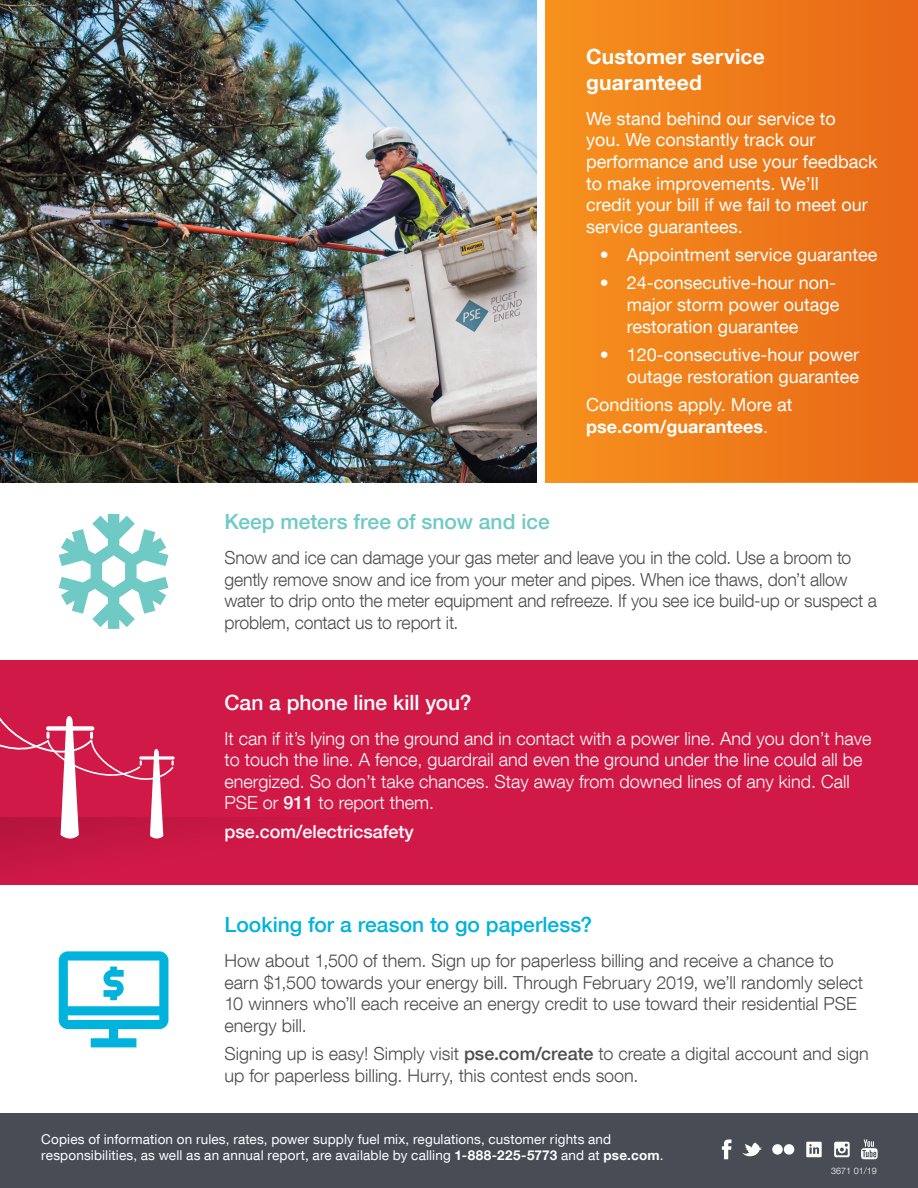
<style>
.page{position:relative;width:918px;height:1188px;background:#fff}
.page>*{position:absolute;margin:0;border:0;box-sizing:border-box;transform-origin:0 0}
.t1{font:500 21px "Helvetica Neue LT Com";color:#00b3dc}
.t2{font:500 21px "Helvetica Neue LT Com";color:#6fc9c4}
.t3{font:700 21px/25.2px "Helvetica Neue LT Com";letter-spacing:.005em;color:#fff}
.t4{font:500 21px "Helvetica Neue LT Com";color:#fff}
.t5{font:300 18px/21.6px "Helvetica Neue LT Com";letter-spacing:-.005em;color:#4d4d4f}
.t6{font:18px/21.6px "Helvetica Neue LT Com";color:#fff}
.t7{font:300 18px/21.6px "Helvetica Neue LT Com";color:#fff}
.t8{font:500 18px "Helvetica Neue LT Com";color:#fff}
.t9{font:13.5px/16.2px "Helvetica Neue LT Com";letter-spacing:.01em;color:#fff}
.t10{font:300 9px "Helvetica Neue LT Com";color:#fff}
.s1{font-weight:700}
.s2{font-weight:300}
.s3{font-weight:500}
</style>
<div class="page">
<div style="left:546px;top:0;width:372px;height:482px;background:linear-gradient(to right,#f7921e,#e86616)"></div>
<div style="left:0;top:1114px;width:918px;height:74px;background:#474c55"></div>
<svg style="left:807px;top:1141px;width:14px;height:17px"></svg>
<svg style="left:835px;top:1141px;width:14px;height:17px"></svg>
<svg style="left:722px;top:1140px;width:10px;height:19px"></svg>
<svg style="left:861px;top:1139px;width:17px;height:20px"></svg>
<div style="left:784px;top:1144px;width:10px;height:11px;background:#fff;border-radius:50%"></div>
<div style="left:772px;top:1144px;width:11px;height:11px;background:#fff;border-radius:50%"></div>
<svg style="left:742px;top:1143px;width:20px;height:14px"></svg>
<svg style="left:834px;top:1142px;width:16px;height:15px"></svg>
<svg style="left:806px;top:1142px;width:16px;height:15px"></svg>
<img style="left:0;top:0;width:537px;height:482px">
<svg style="left:59px;top:514px;width:109px;height:115px"></svg>
<div style="left:0;top:661px;width:918px;height:224px;background:#d11947"></div>
<svg style="left:0;top:716px;width:175px;height:127px"></svg>
<svg style="left:59px;top:951px;width:109px;height:96px"></svg>
<p class="t3" style="left:586px;top:44px;width:180px">Customer service guaranteed</p>
<p class="t6" style="left:586px;top:107px;width:293px">We stand behind our service to<br>you. We constantly track our performance and use your feedback to make improvements. We’ll<br>credit your bill if we fail to meet our service guarantees.</p>
<p class="t6" style="left:600px;top:243px;width:279px">• Appointment service guarantee</p>
<p class="t6" style="left:627px;top:272px;width:214px;text-indent:-27px">• 24-consecutive-hour non&shy;major storm power outage restoration guarantee</p>
<p class="t6" style="left:600px;top:343px;width:261px;text-align:right">• 120-consecutive-hour power outage restoration guarantee</p>
<p class="t6" style="left:586px;top:393px;width:208px">Conditions apply. More at <span class="s1">pse.com/guarantees</span><span class="s2">.</span></p>
<p class="t2" style="left:224px;top:509px;width:327px">Keep meters free of snow and ice</p>
<p class="t5" style="left:224px;top:547px;width:654px">Snow and ice can damage your gas meter and leave you in the cold. Use a broom to gently remove snow and ice from your meter and pipes. When ice thaws, don’t allow water to drip onto the meter equipment and refreeze. If you see ice build-up or suspect a problem, contact us to report it.</p>
<p class="t4" style="left:224px;top:689px;width:249px">Can a phone line kill you?</p>
<p class="t7" style="left:224px;top:727px;width:648px">It can if it’s lying on the ground and in contact with a power line. And you don’t have to touch the line. A fence, guardrail and even the ground under the line could all be energized. So don’t take chances. Stay away from downed lines of any kind. Call PSE or <span class="s3">911</span> to report them.</p>
<p class="t8" style="left:224px;top:821px;width:191px">pse.com/electricsafety</p>
<p class="t1" style="left:224px;top:912px;width:369px">Looking for a reason to go paperless?</p>
<p class="t5" style="left:224px;top:949px;width:640px">How about 1,500 of them. Sign up for paperless billing and receive a chance to earn $1,500 towards your energy bill. Through February 2019, we’ll randomly select 10 winners who’ll each receive an energy credit to use toward their residential PSE energy bill.</p>
<p class="t5" style="left:224px;top:1043px;width:646px">Signing up is easy! Simply visit <span class="s3">pse.com/create</span> to create a digital account and sign up for paperless billing. Hurry, this contest ends soon.</p>
<p class="t9" style="left:41px;top:1131px;width:624px">Copies of information on rules, rates, power supply fuel mix, regulations, customer rights and responsibilities, as well as an annual report, are available by calling <span class="s1">1-888-225-5773</span> and at <span class="s1">pse.com</span>.</p>
<p class="t10" style="left:831px;top:1165px;width:47px">3671 01/19</p>
</div>
